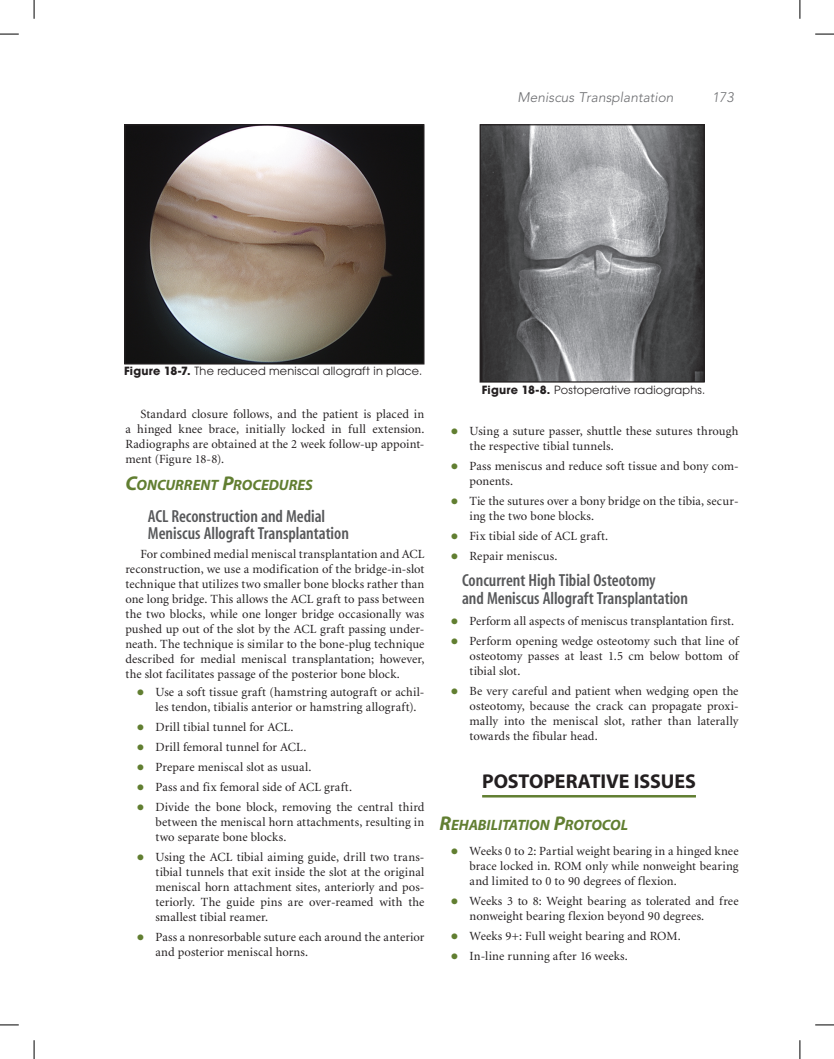
<style>
.page{position:relative;width:834px;height:1059px;background:#fff}
.page>*{position:absolute;margin:0;border:0;box-sizing:border-box;transform-origin:0 0}
.t1{font:700 20px "Myriad";letter-spacing:-.005em;color:#231f20}
.t2{font:600 condensed 17.5px/17.5px "Myriad";color:#57585a}
.t3{font:italic 700 15px "Myriad";letter-spacing:-.005em;color:#617e31}
.t4{font:italic 300 13.75px "Avenir";color:#6c6d70}
.t5{font:12.5px/15px "Minion";letter-spacing:.01em;color:#231f20}
.t6{font:11.25px "Avant Garde";letter-spacing:.02em;color:#231f20}
.t7{font:10px/20px "Wingdings";color:#617e31;text-align:justify}
.s1{font-weight:700}
.s2{font-size:20px}
</style>
<div class="page">
<hr style="left:482px;top:794px;width:213px;height:3px;background:#617e31">
<img style="left:126px;top:126px;width:296px;height:236px">
<div style="left:124px;top:124px;width:300px;height:240px;border:1px solid #231f20"></div>
<img style="left:481px;top:126px;width:221px;height:254px">
<div style="left:479px;top:124px;width:225px;height:258px;border:1px solid #231f20"></div>
<svg style="left:0;top:33px;width:19px;height:2px"></svg>
<svg style="left:815px;top:33px;width:18px;height:2px"></svg>
<svg style="left:0;top:1024px;width:19px;height:1px"></svg>
<svg style="left:815px;top:1024px;width:18px;height:1px"></svg>
<svg style="left:33px;top:0;width:2px;height:19px"></svg>
<svg style="left:33px;top:1040px;width:2px;height:18px"></svg>
<svg style="left:799px;top:0;width:1px;height:19px"></svg>
<svg style="left:799px;top:1040px;width:1px;height:18px"></svg>
<p class="t4" style="left:517px;top:89px;width:157px">Meniscus Transplantation</p>
<p class="t4" style="left:711px;top:89px;width:23px">173</p>
<p class="t6" style="left:124px;top:364px;width:299px"><span class="s1">Figure 18-7.</span> The reduced meniscal allograft in place.</p>
<p class="t5" style="left:125px;top:407px;width:300px;text-align:justify;text-indent:15px">Standard closure follows, and the patient is placed in a hinged knee brace, initially locked in full extension.<br>Radiographs are obtained at the 2 week follow-up appoint&shy;ment (Figure 18-8).</p>
<p class="t3" style="left:125px;top:477px;width:189px"><span class="s2">C</span>ONCURRENT <span class="s2">P</span>ROCEDURES</p>
<h2 class="t2" style="left:148px;top:507px;width:202px">ACL Reconstruction and Medial<br>Meniscus Allograft Transplantation</h2>
<p class="t5" style="left:125px;top:547px;width:300px;text-align:justify;text-indent:15px">For combined medial meniscal transplantation and ACL reconstruction, we use a modification of the bridge-in-slot technique that utilizes two smaller bone blocks rather than one long bridge. This allows the ACL graft to pass between the two blocks, while one longer bridge occasionally was pushed up out of the slot by the ACL graft passing under&shy;neath. The technique is similar to the bone-plug technique described for medial meniscal transplantation; however, the slot facilitates passage of the posterior bone block.</p>
<p class="t5" style="left:155px;top:684px;width:270px">Use a soft tissue graft (hamstring autograft or achil&shy;les tendon, tibialis anterior or hamstring allograft).</p>
<p class="t5" style="left:155px;top:717px;width:270px;line-height:20px">Drill tibial tunnel for ACL.<br>Drill femoral tunnel for ACL.<br>Prepare meniscal slot as usual.<br>Pass and fix femoral side of ACL graft.<br>Divide the bone block, removing the central third</p>
<p class="t5" style="left:155px;top:814px;width:270px">between the meniscal horn attachments, resulting in two separate bone blocks.</p>
<p class="t5" style="left:155px;top:849px;width:270px;text-align:justify">Using the ACL tibial aiming guide, drill two trans&shy;tibial tunnels that exit inside the slot at the original meniscal horn attachment sites, anteriorly and pos&shy;teriorly. The guide pins are over-reamed with the smallest tibial reamer.</p>
<p class="t5" style="left:155px;top:929px;width:270px">Pass a nonresorbable suture each around the anterior and posterior meniscal horns.</p>
<p class="t7" style="left:137px;top:682px;width:9px">●</p>
<p class="t7" style="left:137px;top:717px;width:9px">● ● ● ● ●</p>
<p class="t7" style="left:137px;top:847px;width:9px">●</p>
<p class="t7" style="left:137px;top:927px;width:9px">●</p>
<p class="t6" style="left:481px;top:383px;width:225px"><span class="s1">Figure 18-8.</span> Postoperative radiographs.</p>
<p class="t5" style="left:469px;top:423px;width:270px">Using a suture passer, shuttle these sutures through the respective tibial tunnels.</p>
<p class="t5" style="left:469px;top:458px;width:270px">Pass meniscus and reduce soft tissue and bony com&shy;ponents.</p>
<p class="t5" style="left:469px;top:493px;width:270px">Tie the sutures over a bony bridge on the tibia, secur&shy;ing the two bone blocks.</p>
<p class="t5" style="left:469px;top:526px;width:140px;line-height:20px">Fix tibial side of ACL graft.<br>Repair meniscus.</p>
<h2 class="t2" style="left:462px;top:572px;width:227px">Concurrent High Tibial Osteotomy<br>and Meniscus Allograft Transplantation</h2>
<p class="t5" style="left:469px;top:611px;width:270px;line-height:20px">Perform all aspects of meniscus transplantation first.<br>Perform opening wedge osteotomy such that line of</p>
<p class="t5" style="left:469px;top:648px;width:270px">osteotomy passes at least 1.5 cm below bottom of tibial slot.</p>
<p class="t5" style="left:469px;top:683px;width:270px;text-align:justify">Be very careful and patient when wedging open the osteotomy, because the crack can propagate proxi&shy;mally into the meniscal slot, rather than laterally towards the fibular head.</p>
<h1 class="t1" style="left:482px;top:770px;width:213px">POSTOPERATIVE ISSUES</h1>
<p class="t3" style="left:439px;top:817px;width:190px"><span class="s2">R</span>EHABILITATION <span class="s2">P</span>ROTOCOL</p>
<p class="t5" style="left:469px;top:843px;width:270px;text-align:justify">Weeks 0 to 2: Partial weight bearing in a hinged knee brace locked in. ROM only while nonweight bearing and limited to 0 to 90 degrees of flexion.</p>
<p class="t5" style="left:469px;top:893px;width:270px">Weeks 3 to 8: Weight bearing as tolerated and free nonweight bearing flexion beyond 90 degrees.</p>
<p class="t5" style="left:469px;top:926px;width:212px;line-height:20px">Weeks 9+: Full weight bearing and ROM.<br>In-line running after 16 weeks.</p>
<p class="t7" style="left:450px;top:421px;width:9px">●</p>
<p class="t7" style="left:450px;top:456px;width:9px">●</p>
<p class="t7" style="left:450px;top:491px;width:9px">●</p>
<p class="t7" style="left:450px;top:681px;width:9px">●</p>
<p class="t7" style="left:450px;top:841px;width:9px">●</p>
<p class="t7" style="left:450px;top:891px;width:9px">●</p>
</div>
